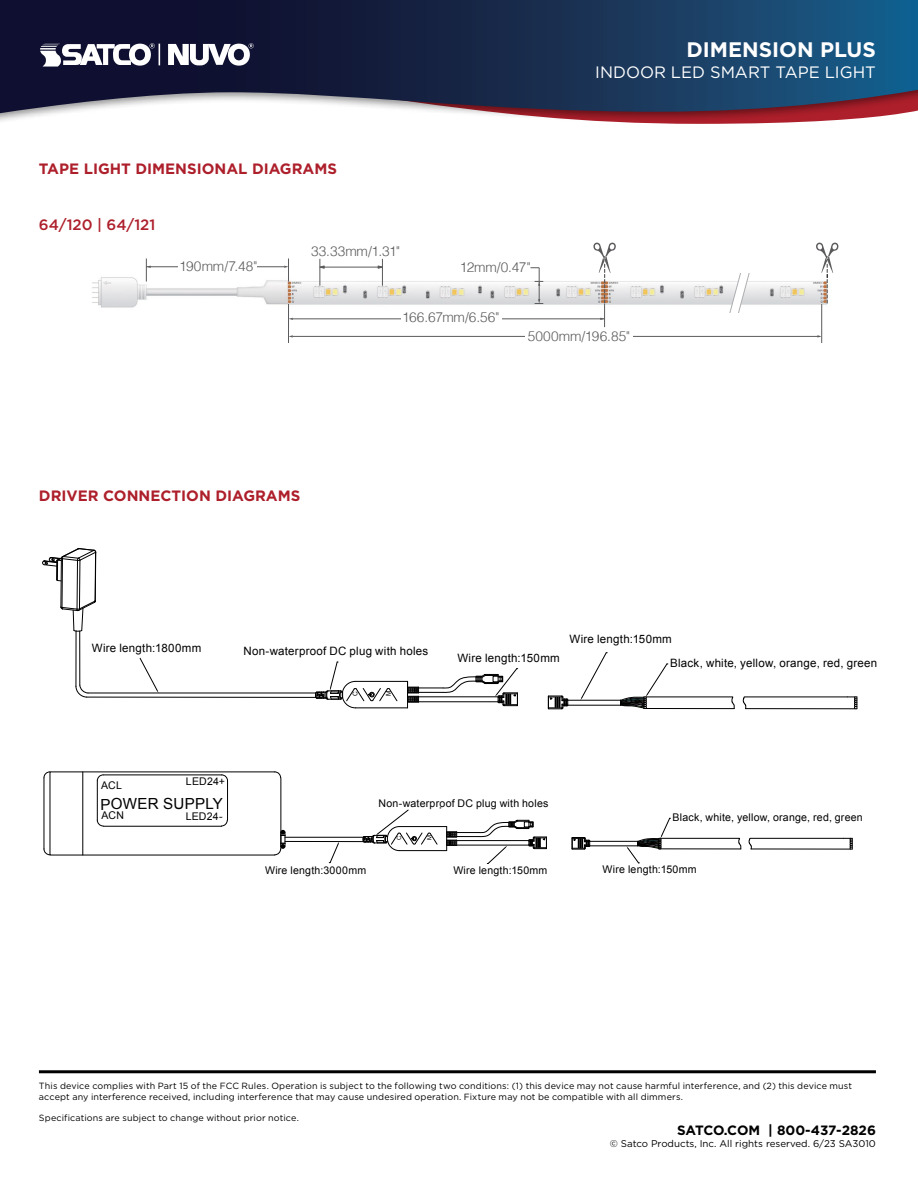
<style>
.page{position:relative;width:918px;height:1188px;background:#fff}
.page>*{position:absolute;margin:0;border:0;box-sizing:border-box;transform-origin:0 0}
.t1{font:700 21px "Gotham";color:#fff}
.t2{font:16.5px "Gotham";color:#fff}
.t3{font:15.3px "Arial";color:#000}
.t4{font:700 15px "Gotham";color:#ad1f2b}
.t5{font:500 15px "Gotham";color:#ad1f2b}
.t6{font:300 13.65px "Helvetica";letter-spacing:-.005em;color:#5b5a5c}
.t7{font:700 13.5px "Gotham";color:#000101}
.t8{font:11.55px "Arial";letter-spacing:.02em;color:#000}
.t9{font:10.65px "Arial";letter-spacing:.02em;color:#000}
.t10{font:9.75px "Gotham";color:#000}
.t11{font:9px/10.5px "Gotham";letter-spacing:.015em;color:#000}
.t12{font:6.6px "Arial";color:#000}
.t13{font:6px "Arial";color:#000}
</style>
<div class="page">
<div style="left:0;top:0;width:918px;height:129px;background:#000;opacity:.45"></div>
<svg style="left:0;top:0;width:918px;height:113px"></svg>
<svg style="left:168px;top:43px;width:86px;height:23px"></svg>
<svg style="left:40px;top:43px;width:120px;height:24px"></svg>
<hr style="left:39px;top:1070px;width:837px;height:3px;background:#000">
<hr style="left:285px;top:841px;width:79px;height:1px;background:#000">
<hr style="left:285px;top:837px;width:79px;height:1px;background:#000">
<div style="left:589px;top:841px;width:49px;height:5px;border:1px solid #000"></div>
<svg style="left:748px;top:837px;width:105px;height:13px"></svg>
<svg style="left:571px;top:837px;width:19px;height:13px"></svg>
<svg style="left:329px;top:842px;width:10px;height:22px"></svg>
<svg style="left:626px;top:817px;width:116px;height:47px"></svg>
<svg style="left:362px;top:808px;width:185px;height:56px"></svg>
<hr style="left:87px;top:697px;width:229px;height:1px;background:#000">
<hr style="left:88px;top:693px;width:228px;height:1px;background:#000">
<hr style="left:79px;top:631px;width:1px;height:54px;background:#000">
<hr style="left:76px;top:631px;width:1px;height:55px;background:#000">
<svg style="left:75px;top:684px;width:14px;height:14px"></svg>
<svg style="left:42px;top:548px;width:55px;height:84px"></svg>
<hr style="left:355px;top:707px;width:53px;height:1px;background:#000">
<hr style="left:355px;top:681px;width:53px;height:1px;background:#000">
<svg style="left:620px;top:663px;width:115px;height:47px"></svg>
<svg style="left:548px;top:695px;width:20px;height:15px"></svg>
<svg style="left:580px;top:652px;width:27px;height:48px"></svg>
<svg style="left:407px;top:668px;width:111px;height:40px"></svg>
<svg style="left:742px;top:696px;width:116px;height:14px"></svg>
<svg style="left:139px;top:658px;width:20px;height:35px"></svg>
<svg style="left:315px;top:661px;width:83px;height:48px"></svg>
<img style="left:92px;top:273px;width:735px;height:39px">
<hr style="left:146px;top:267px;width:138px;height:1px;background:#5b5a5c">
<svg style="left:146px;top:258px;width:5px;height:24px"></svg>
<svg style="left:284px;top:258px;width:5px;height:24px"></svg>
<hr style="left:322px;top:267px;width:60px;height:1px;background:#5b5a5c">
<svg style="left:319px;top:259px;width:6px;height:27px"></svg>
<svg style="left:378px;top:259px;width:6px;height:27px"></svg>
<svg style="left:531px;top:267px;width:12px;height:37px"></svg>
<hr style="left:293px;top:319px;width:312px;height:1px;background:#5b5a5c">
<svg style="left:289px;top:304px;width:4px;height:16px"></svg>
<hr style="left:293px;top:336px;width:527px;height:1px;background:#5b5a5c">
<hr style="left:821px;top:304px;width:1px;height:39px;background:#5b5a5c">
<hr style="left:288px;top:304px;width:1px;height:39px;background:#5b5a5c">
<svg style="left:729px;top:274px;width:21px;height:38px"></svg>
<div style="left:402px;top:308px;width:100px;height:18px;background:#fff"></div>
<div style="left:525px;top:328px;width:108px;height:15px;background:#fff"></div>
<div style="left:178px;top:258px;width:79px;height:18px;background:#fff"></div>
<svg style="left:816px;top:243px;width:23px;height:61px"></svg>
<svg style="left:593px;top:243px;width:23px;height:84px"></svg>
<svg style="left:43px;top:771px;width:243px;height:85px"></svg>
<h3 class="t4" style="left:39px;top:159px;width:300px">TAPE LIGHT DIMENSIONAL DIAGRAMS</h3>
<h3 class="t5" style="left:39px;top:215px;width:118px">64/120 | 64/121</h3>
<h3 class="t6" style="left:179px;top:254px;width:80px">190mm/7.48"</h3>
<h3 class="t6" style="left:311px;top:239px;width:90px">33.33mm/1.31"</h3>
<h3 class="t6" style="left:460px;top:256px;width:72px">12mm/0.47"</h3>
<h3 class="t6" style="left:402px;top:305px;width:99px">166.67mm/6.56"</h3>
<h1 class="t1" style="left:686px;top:35px;width:191px">DIMENSION PLUS</h1>
<h2 class="t2" style="left:595px;top:61px;width:282px">INDOOR LED SMART TAPE LIGHT</h2>
<h3 class="t6" style="left:528px;top:325px;width:104px">5000mm/196.85"</h3>
<h3 class="t4" style="left:39px;top:486px;width:263px">DRIVER CONNECTION DIAGRAMS</h3>
<p class="t8" style="left:92px;top:640px;width:111px">Wire length:1800mm</p>
<p class="t8" style="left:243px;top:644px;width:186px">Non-waterproof DC plug with holes</p>
<p class="t12" style="left:351px;top:696px;width:6px;rotate:-90deg">C</p>
<p class="t12" style="left:384px;top:696px;width:7px;rotate:-90deg">M</p>
<p class="t8" style="left:457px;top:650px;width:104px">Wire length:150mm</p>
<p class="t8" style="left:569px;top:631px;width:104px">Wire length:150mm</p>
<p class="t8" style="left:670px;top:656px;width:209px">Black, white, yellow, orange, red, green</p>
<p class="t9" style="left:186px;top:774px;width:41px">LED24+</p>
<p class="t9" style="left:186px;top:810px;width:38px">LED24-</p>
<p class="t9" style="left:101px;top:778px;width:22px">ACL</p>
<h3 class="t3" style="left:100px;top:794px;width:124px">POWER SUPPLY</h3>
<p class="t9" style="left:379px;top:796px;width:171px">Non-waterproof DC plug with holes</p>
<p class="t13" style="left:395px;top:840px;width:6px;rotate:-90deg">C</p>
<p class="t13" style="left:425px;top:840px;width:6px;rotate:-90deg">M</p>
<p class="t9" style="left:673px;top:811px;width:192px">Black, white, yellow, orange, red, green</p>
<p class="t9" style="left:265px;top:864px;width:103px">Wire length:3000mm</p>
<p class="t9" style="left:453px;top:863px;width:96px">Wire length:150mm</p>
<p class="t9" style="left:603px;top:862px;width:96px">Wire length:150mm</p>
<p class="t11" style="left:39px;top:1081px;width:815px">This device complies with Part 15 of the FCC Rules. Operation is subject to the following two conditions: (1) this device may not cause harmful interference, and (2) this device must accept any interference received, including interference that may cause undesired operation. Fixture may not be compatible with all dimmers.</p>
<p class="t11" style="left:39px;top:1112px;width:261px">Specifications are subject to change without prior notice.</p>
<h3 class="t7" style="left:677px;top:1122px;width:200px">SATCO.COM | 800-437-2826</h3>
<p class="t10" style="left:610px;top:1138px;width:268px">© Satco Products, Inc. All rights reserved. 6/23 SA3010</p>
</div>
